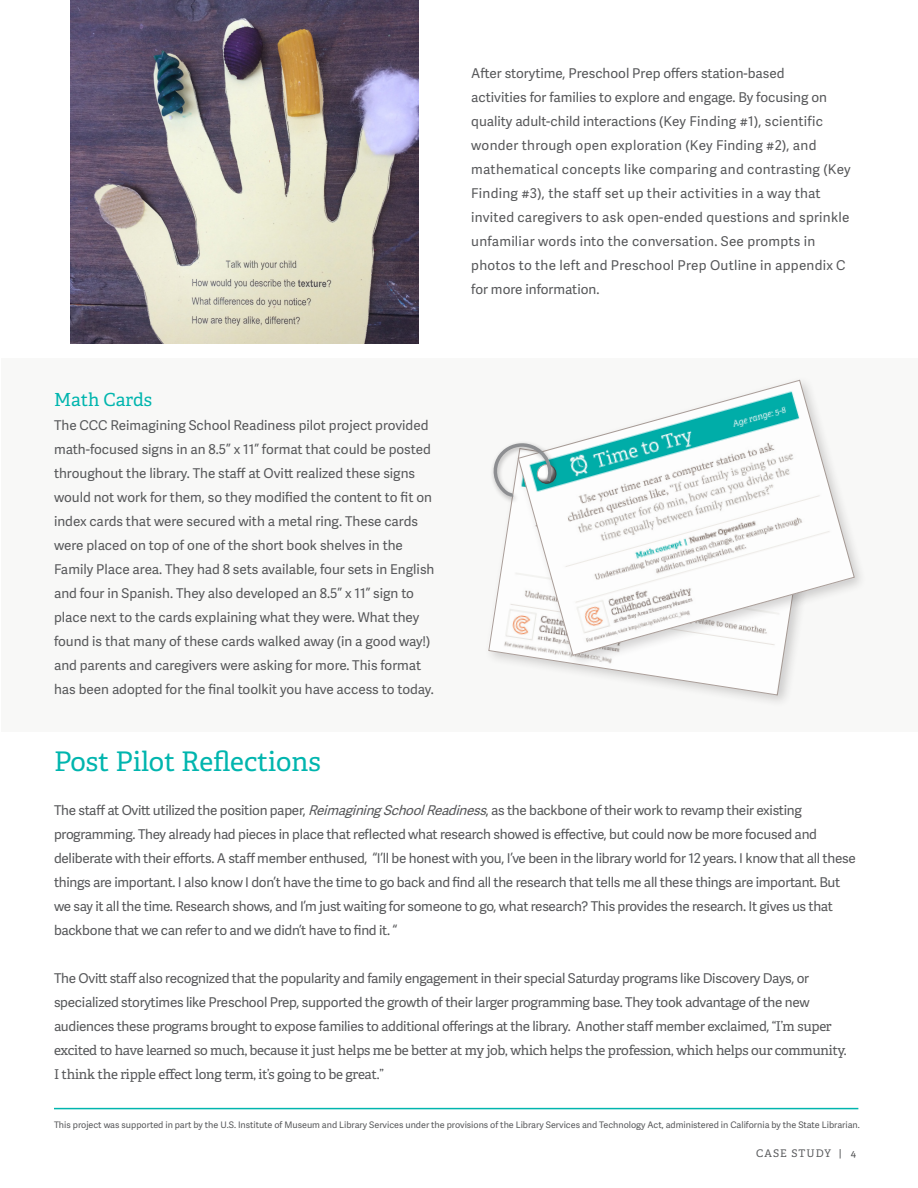
<style>
.page{position:relative;width:918px;height:1188px;background:#fff}
.page>*{position:absolute;margin:0;border:0;box-sizing:border-box;transform-origin:0 0}
.t1{font:27px "Adelle PE";color:#00b5ae}
.t2{font:18px "Adelle PE";color:#00b5ae}
.t3{font:13.5px/24px "Adelle Sans";letter-spacing:-.015em;color:#57585a}
.t4{font:13.5px/24px "Adelle Sans";letter-spacing:.02em;color:#57585a}
.t5{font:13.5px "Adelle PE";letter-spacing:-.02em;color:#57585a}
.t6{font:10.5px "Adelle PE";letter-spacing:.1em;color:#57585a}
.t7{font:9px "Adelle Sans";color:#57585a}
.s1{font-style:italic}
.s2{font-family:"Adelle PE"}
</style>
<div class="page">
<div style="left:1px;top:359px;width:917px;height:373px;background:#f8f8f7"></div>
<div style="left:446px;top:343px;width:412px;height:389px;background:#f8f8f7"></div>
<svg style="left:488px;top:504px;width:303px;height:192px"></svg>
<div style="left:514px;top:376px;width:354px;height:292px;background:#231f20;opacity:.2"></div>
<svg style="left:518px;top:380px;width:337px;height:276px"></svg>
<div style="left:490px;top:441px;width:68px;height:63px;background:#231f20;opacity:.34"></div>
<svg style="left:490px;top:439px;width:69px;height:60px"></svg>
<hr style="left:54px;top:1108px;width:804px;height:1px;background:#00b5ae">
<img style="left:71px;top:0;width:347px;height:343px">
<p class="t4" style="left:471px;top:60px;width:381px">After storytime, Preschool Prep offers station-based<br>activities for families to explore and engage. By focusing on quality adult-child interactions (Key Finding #1), scientific wonder through open exploration (Key Finding #2), and mathematical concepts like comparing and contrasting (Key Finding #3), the staff set up their activities in a way that invited caregivers to ask open-ended questions and sprinkle unfamiliar words into the conversation. See prompts in photos to the left and Preschool Prep Outline in appendix C for more information.</p>
<p class="t2" style="left:54px;top:387px;width:100px">Math Cards</p>
<p class="t3" style="left:54px;top:413px;width:382px">The CCC Reimagining School Readiness pilot project provided math-focused signs in an 8.5” x 11” format that could be posted throughout the library. The staff at Ovitt realized these signs would not work for them, so they modified the content to fit on index cards that were secured with a metal ring. These cards were placed on top of one of the short book shelves in the Family Place area. They had 8 sets available, four sets in English and four in Spanish. They also developed an 8.5” x 11” sign to place next to the cards explaining what they were. What they found is that many of these cards walked away (in a good way!) and parents and caregivers were asking for more. This format has been adopted for the final toolkit you have access to today.</p>
<p class="t1" style="left:54px;top:742px;width:268px">Post Pilot Reflections</p>
<p class="t3" style="left:54px;top:797px;width:803px">The staff at Ovitt utilized the position paper, <span class="s1">ReimaginingSchoolReadiness</span>, as the backbone of their work to revamp their existing programming. They already had pieces in place that reflected what research showed is effective, but could now be more focused and deliberate with their efforts. A staff member enthused, “I’ll be honest with you, I’ve been in the library world for 12 years. I know that all these things are important. I also know I don’t have the time to go back and find all the research that tells me all these things are important. But we say it all the time. Research shows, and I’m just waiting for someone to go, what research? This provides the research. It gives us that backbone that we can refer to and we didn’t have to find it. “</p>
<p class="t3" style="left:54px;top:965px;width:794px">The Ovitt staff also recognized that the popularity and family engagement in their special Saturday programs like Discovery Days, or specialized storytimes like Preschool Prep, supported the growth of their larger programming base. They took advantage of the new audiences these programs brought to expose families to additional offerings at the library. Another staff member exclaimed, <span class="s2">“I’m super excited to have learned so much, because it just helps me be better at my job, which helps the profession, which helps our community.</span></p>
<p class="t5" style="left:54px;top:1064px;width:331px">I think the ripple effect long term, it’s going to be great.”</p>
<p class="t7" style="left:54px;top:1119px;width:807px">This project was supported in part by the U.S. Institute of Museum and Library Services under the provisions of the Library Services and Technology Act, administered in California by the State Librarian.</p>
<p class="t6" style="left:756px;top:1146px;width:87px">CASE STUDY |</p>
<p class="t6" style="left:851px;top:1146px;width:7px">4</p>
</div>
